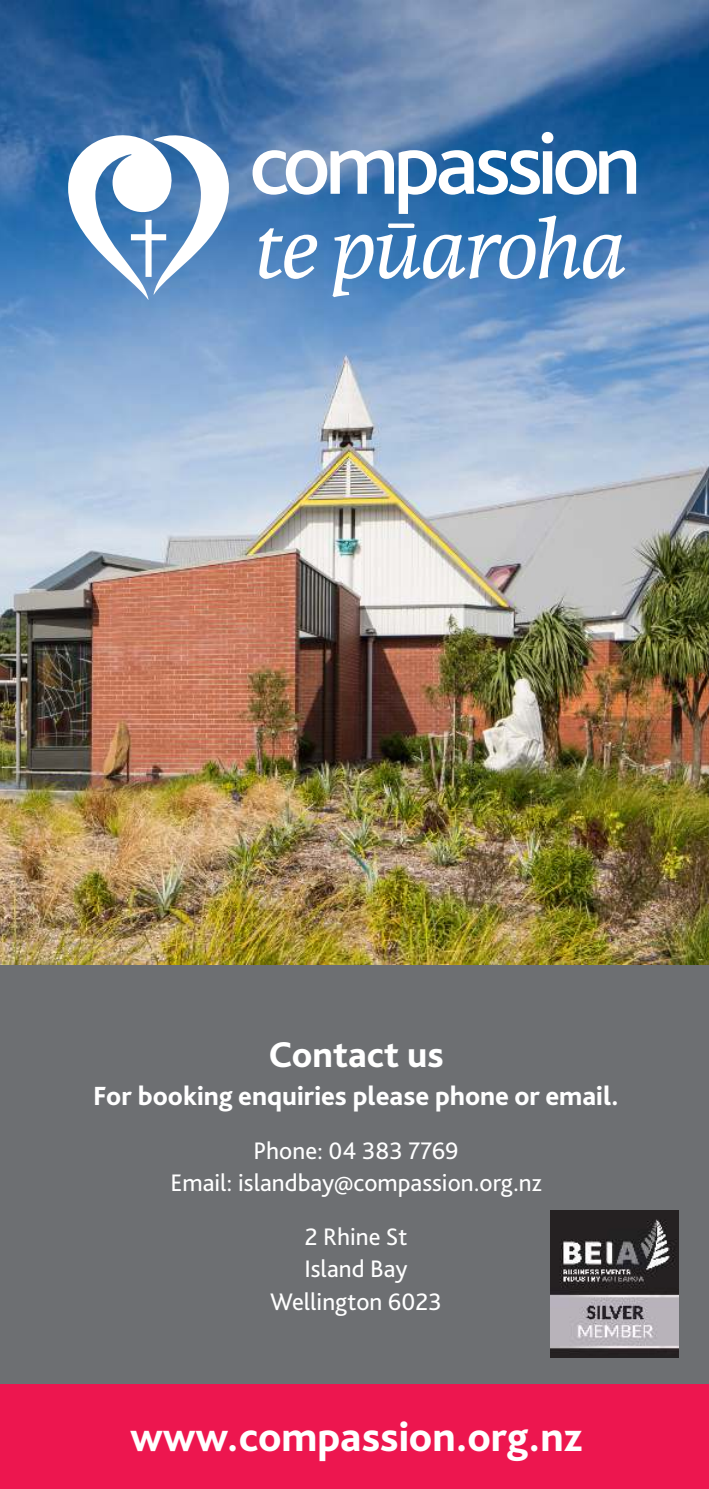
<style>
.page{position:relative;width:709px;height:1489px;background:#fff}
.page>*{position:absolute;margin:0;border:0;box-sizing:border-box;transform-origin:0 0}
.t1{font:800 42.5px "Bliss Pro";color:#fff}
.t2{font:800 37.5px "Bliss Pro";color:#fff}
.t3{font:800 27.5px "Bliss Pro";color:#fff}
.t4{font:25px/32.5px "Bliss Pro";color:#fff;text-align:center}
</style>
<div class="page">
<img style="left:0;top:0;width:709px;height:964px">
<svg style="left:252px;top:132px;width:384px;height:165px"></svg>
<svg style="left:68px;top:126px;width:161px;height:174px"></svg>
<div style="left:0;top:1383px;width:709px;height:105px;background:#ed164f"></div>
<div style="left:0;top:964px;width:709px;height:419px;background:#6d6f72"></div>
<img style="left:550px;top:1210px;width:128px;height:147px">
<h2 class="t2" style="left:268px;top:1040px;width:177px">Contact us</h2>
<p class="t3" style="left:93px;top:1085px;width:527px">For booking enquiries please phone or email.</p>
<p class="t4" style="left:170px;top:1136px;width:372px">Phone: 04 383 7769<br>Email: islandbay@compassion.org.nz</p>
<p class="t4" style="left:270px;top:1222px;width:173px">2 Rhine St<br>Island Bay<br>Wellington 6023</p>
<h1 class="t1" style="left:130px;top:1420px;width:453px">www.compassion.org.nz</h1>
</div>
